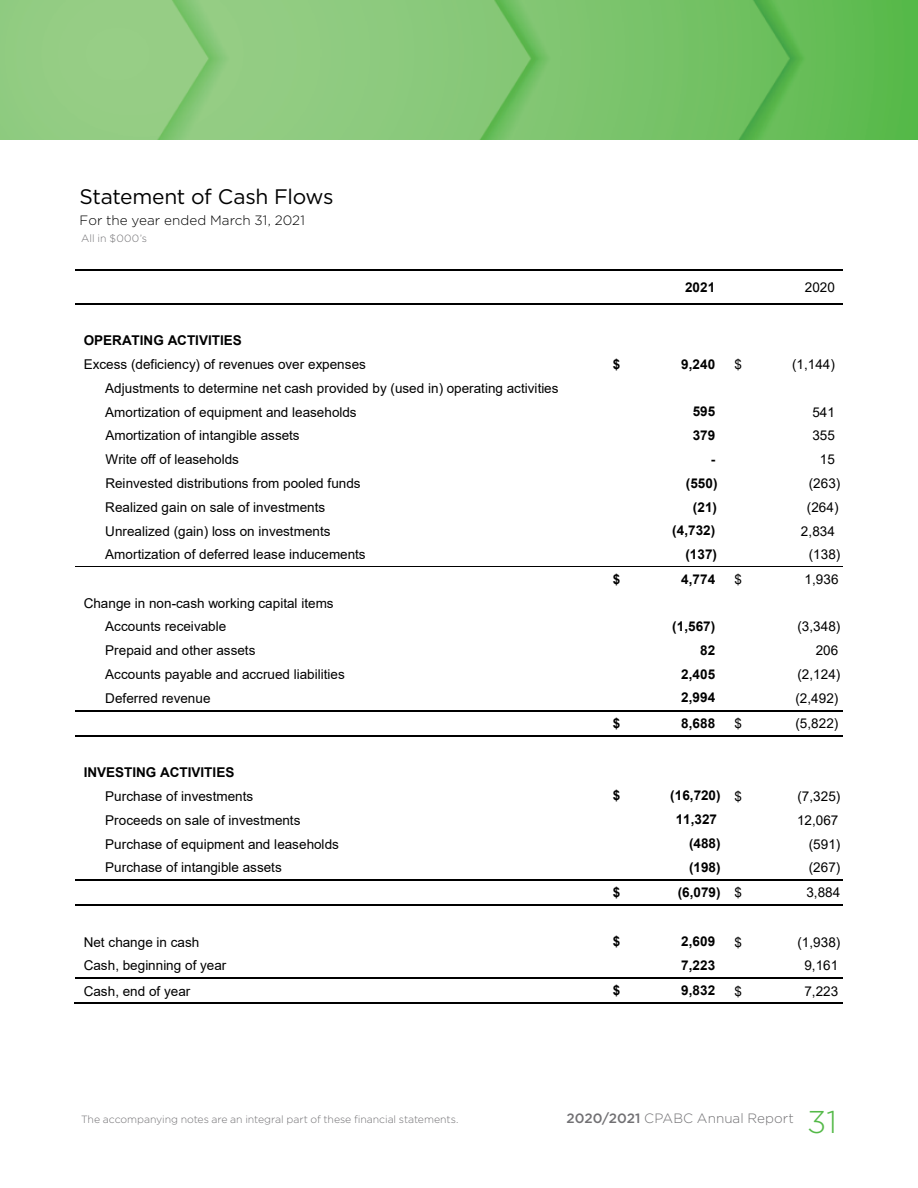
<style>
.page{position:relative;width:918px;height:1188px;background:#fff}
.page>*{position:absolute;margin:0;border:0;box-sizing:border-box;transform-origin:0 0}
.t1{font:300 31.5px "Gotham";color:#54b948}
.t2{font:21px "Gotham";letter-spacing:-.02em;color:#000}
.t3{font:15px "Arial";color:#000}
.t4{font:13.5px/23.7px "Arial";letter-spacing:.005em;color:#000}
.t5{font:700 13.5px "Arial";letter-spacing:.005em;color:#000}
.t6{font:300 13.5px "Gotham";letter-spacing:.005em;color:#000}
.t7{font:300 13.5px "Gotham";letter-spacing:.005em;color:#717073}
.t8{font:300 10.5px "Gotham";letter-spacing:-.005em;color:#717073}
.s1{font-weight:400}
.s2{font-weight:500}
</style>
<div class="page">
<img style="left:0;top:0;width:918px;height:140px">
<hr style="left:76px;top:269px;width:519px;height:2px;background:#000">
<hr style="left:596px;top:269px;width:33px;height:2px;background:#000">
<hr style="left:630px;top:269px;width:93px;height:2px;background:#000">
<hr style="left:725px;top:269px;width:25px;height:2px;background:#000">
<hr style="left:752px;top:269px;width:91px;height:2px;background:#000">
<hr style="left:76px;top:303px;width:519px;height:2px;background:#000">
<hr style="left:596px;top:303px;width:33px;height:2px;background:#000">
<hr style="left:630px;top:303px;width:93px;height:2px;background:#000">
<hr style="left:725px;top:303px;width:25px;height:2px;background:#000">
<hr style="left:752px;top:303px;width:91px;height:2px;background:#000">
<hr style="left:76px;top:566px;width:519px;height:1px;background:#000">
<hr style="left:596px;top:566px;width:33px;height:1px;background:#000">
<hr style="left:629px;top:566px;width:94px;height:1px;background:#000">
<svg style="left:723px;top:566px;width:28px;height:1px"></svg>
<hr style="left:751px;top:566px;width:92px;height:1px;background:#000">
<hr style="left:76px;top:710px;width:519px;height:1px;background:#000">
<hr style="left:596px;top:710px;width:33px;height:1px;background:#000">
<hr style="left:630px;top:710px;width:93px;height:1px;background:#000">
<svg style="left:723px;top:710px;width:29px;height:1px"></svg>
<hr style="left:752px;top:710px;width:91px;height:1px;background:#000">
<hr style="left:76px;top:735px;width:519px;height:2px;background:#000">
<hr style="left:596px;top:735px;width:33px;height:2px;background:#000">
<hr style="left:630px;top:735px;width:93px;height:2px;background:#000">
<hr style="left:725px;top:735px;width:25px;height:2px;background:#000">
<hr style="left:752px;top:735px;width:91px;height:2px;background:#000">
<hr style="left:76px;top:879px;width:519px;height:2px;background:#000">
<hr style="left:596px;top:879px;width:33px;height:2px;background:#000">
<hr style="left:630px;top:879px;width:93px;height:2px;background:#000">
<hr style="left:725px;top:879px;width:25px;height:2px;background:#000">
<hr style="left:752px;top:879px;width:91px;height:2px;background:#000">
<hr style="left:76px;top:904px;width:519px;height:2px;background:#000">
<hr style="left:596px;top:904px;width:33px;height:2px;background:#000">
<hr style="left:630px;top:904px;width:93px;height:2px;background:#000">
<hr style="left:725px;top:904px;width:25px;height:2px;background:#000">
<hr style="left:752px;top:904px;width:91px;height:2px;background:#000">
<hr style="left:76px;top:977px;width:519px;height:2px;background:#000">
<hr style="left:596px;top:977px;width:33px;height:2px;background:#000">
<hr style="left:630px;top:977px;width:93px;height:2px;background:#000">
<hr style="left:725px;top:977px;width:25px;height:2px;background:#000">
<hr style="left:752px;top:977px;width:91px;height:2px;background:#000">
<hr style="left:75px;top:1003px;width:520px;height:1px;background:#000">
<hr style="left:595px;top:1003px;width:34px;height:1px;background:#000">
<hr style="left:629px;top:1003px;width:94px;height:1px;background:#000">
<svg style="left:723px;top:1003px;width:28px;height:1px"></svg>
<hr style="left:751px;top:1003px;width:92px;height:1px;background:#000">
<h2 class="t2" style="left:80px;top:183px;width:255px">Statement of Cash Flows</h2>
<p class="t6" style="left:80px;top:212px;width:227px">For the year ended March 31, 2021</p>
<p class="t3" style="left:76px;top:216px;width:236px">For the year ended March 31, 2021</p>
<p class="t8" style="left:81px;top:232px;width:68px">All in $000’s</p>
<p class="t5" style="left:685px;top:277px;width:32px">2021</p>
<p class="t4" style="left:805px;top:275px;width:32px">2020</p>
<p class="t5" style="left:84px;top:331px;width:160px">OPERATING ACTIVITIES</p>
<p class="t4" style="left:84px;top:353px;width:284px">Excess (deficiency) of revenues over expenses</p>
<p class="t5" style="left:613px;top:355px;width:9px">$</p>
<p class="t5" style="left:681px;top:355px;width:35px">9,240</p>
<p class="t4" style="left:735px;top:353px;width:9px">$</p>
<p class="t4" style="left:792px;top:353px;width:45px">(1,144)</p>
<p class="t4" style="left:105px;top:376px;width:455px">Adjustments to determine net cash provided by (used in) operating activities<br>Amortization of equipment and leaseholds</p>
<p class="t5" style="left:693px;top:402px;width:24px">595</p>
<p class="t4" style="left:812px;top:400px;width:24px">541</p>
<p class="t4" style="left:105px;top:424px;width:196px">Amortization of intangible assets</p>
<p class="t5" style="left:693px;top:426px;width:24px">379</p>
<p class="t4" style="left:812px;top:424px;width:24px">355</p>
<p class="t4" style="left:105px;top:448px;width:135px">Write off of leaseholds</p>
<p class="t5" style="left:711px;top:450px;width:6px">-</p>
<p class="t4" style="left:820px;top:448px;width:17px">15</p>
<p class="t4" style="left:105px;top:471px;width:257px">Reinvested distributions from pooled funds</p>
<p class="t5" style="left:686px;top:473px;width:33px">(550)</p>
<p class="t4" style="left:809px;top:471px;width:33px">(263)</p>
<p class="t4" style="left:105px;top:495px;width:221px">Realized gain on sale of investments</p>
<p class="t5" style="left:693px;top:497px;width:26px">(21)</p>
<p class="t4" style="left:807px;top:495px;width:33px">(264)</p>
<p class="t4" style="left:105px;top:519px;width:227px">Unrealized (gain) loss on investments</p>
<p class="t5" style="left:672px;top:521px;width:45px">(4,732)</p>
<p class="t4" style="left:801px;top:519px;width:35px">2,834</p>
<p class="t4" style="left:105px;top:543px;width:262px">Amortization of deferred lease inducements</p>
<p class="t5" style="left:685px;top:545px;width:33px">(137)</p>
<p class="t4" style="left:809px;top:543px;width:33px">(138)</p>
<p class="t5" style="left:613px;top:569px;width:9px">$</p>
<p class="t5" style="left:681px;top:569px;width:35px">4,774</p>
<p class="t4" style="left:735px;top:567px;width:9px">$</p>
<p class="t4" style="left:805px;top:567px;width:35px">1,936</p>
<p class="t4" style="left:105px;top:591px;width:230px;text-indent:-22px">Change in non-cash working capital items<br>Accounts receivable</p>
<p class="t5" style="left:672px;top:617px;width:45px">(1,567)</p>
<p class="t4" style="left:797px;top:615px;width:45px">(3,348)</p>
<p class="t4" style="left:105px;top:639px;width:152px">Prepaid and other assets</p>
<p class="t5" style="left:700px;top:641px;width:17px">82</p>
<p class="t4" style="left:816px;top:639px;width:24px">206</p>
<p class="t4" style="left:105px;top:662px;width:241px">Accounts payable and accrued liabilities</p>
<p class="t5" style="left:681px;top:664px;width:35px">2,405</p>
<p class="t4" style="left:797px;top:662px;width:45px">(2,124)</p>
<p class="t4" style="left:105px;top:686px;width:107px">Deferred revenue</p>
<p class="t5" style="left:681px;top:688px;width:35px">2,994</p>
<p class="t4" style="left:795px;top:686px;width:45px">(2,492)</p>
<p class="t5" style="left:613px;top:713px;width:9px">$</p>
<p class="t5" style="left:681px;top:713px;width:35px">8,688</p>
<p class="t4" style="left:735px;top:711px;width:9px">$</p>
<p class="t4" style="left:795px;top:711px;width:45px">(5,822)</p>
<p class="t5" style="left:84px;top:762px;width:152px">INVESTING ACTIVITIES</p>
<p class="t4" style="left:105px;top:784px;width:149px">Purchase of investments</p>
<p class="t5" style="left:613px;top:786px;width:9px">$</p>
<p class="t5" style="left:670px;top:786px;width:73px">(16,720) <span class="s1">$</span></p>
<p class="t4" style="left:797px;top:784px;width:45px">(7,325)</p>
<p class="t4" style="left:105px;top:808px;width:197px">Proceeds on sale of investments</p>
<p class="t5" style="left:676px;top:810px;width:43px">11,327</p>
<p class="t4" style="left:797px;top:808px;width:43px">12,067</p>
<p class="t4" style="left:105px;top:832px;width:235px">Purchase of equipment and leaseholds</p>
<p class="t5" style="left:689px;top:834px;width:33px">(488)</p>
<p class="t4" style="left:809px;top:832px;width:33px">(591)</p>
<p class="t4" style="left:105px;top:856px;width:178px">Purchase of intangible assets</p>
<p class="t5" style="left:689px;top:858px;width:33px">(198)</p>
<p class="t4" style="left:809px;top:856px;width:33px">(267)</p>
<p class="t5" style="left:613px;top:883px;width:9px">$</p>
<p class="t5" style="left:678px;top:883px;width:66px">(6,079) <span class="s1">$</span></p>
<p class="t4" style="left:806px;top:881px;width:35px">3,884</p>
<p class="t4" style="left:84px;top:930px;width:117px">Net change in cash</p>
<p class="t5" style="left:613px;top:932px;width:9px">$</p>
<p class="t5" style="left:681px;top:932px;width:35px">2,609</p>
<p class="t4" style="left:735px;top:930px;width:9px">$</p>
<p class="t4" style="left:797px;top:930px;width:45px">(1,938)</p>
<p class="t4" style="left:84px;top:954px;width:144px">Cash, beginning of year</p>
<p class="t5" style="left:681px;top:956px;width:35px">7,223</p>
<p class="t4" style="left:804px;top:954px;width:35px">9,161</p>
<p class="t4" style="left:84px;top:979px;width:108px">Cash, end of year</p>
<p class="t5" style="left:613px;top:981px;width:9px">$</p>
<p class="t5" style="left:681px;top:981px;width:35px">9,832</p>
<p class="t4" style="left:735px;top:979px;width:9px">$</p>
<p class="t4" style="left:804px;top:979px;width:35px">7,223</p>
<p class="t8" style="left:81px;top:1112px;width:377px">The accompanying notes are an integral part of these financial statements.</p>
<p class="t7" style="left:567px;top:1109px;width:229px"><span class="s2">2020/2021</span> CPABC Annual Report</p>
<h1 class="t1" style="left:807px;top:1102px;width:31px">31</h1>
</div>
